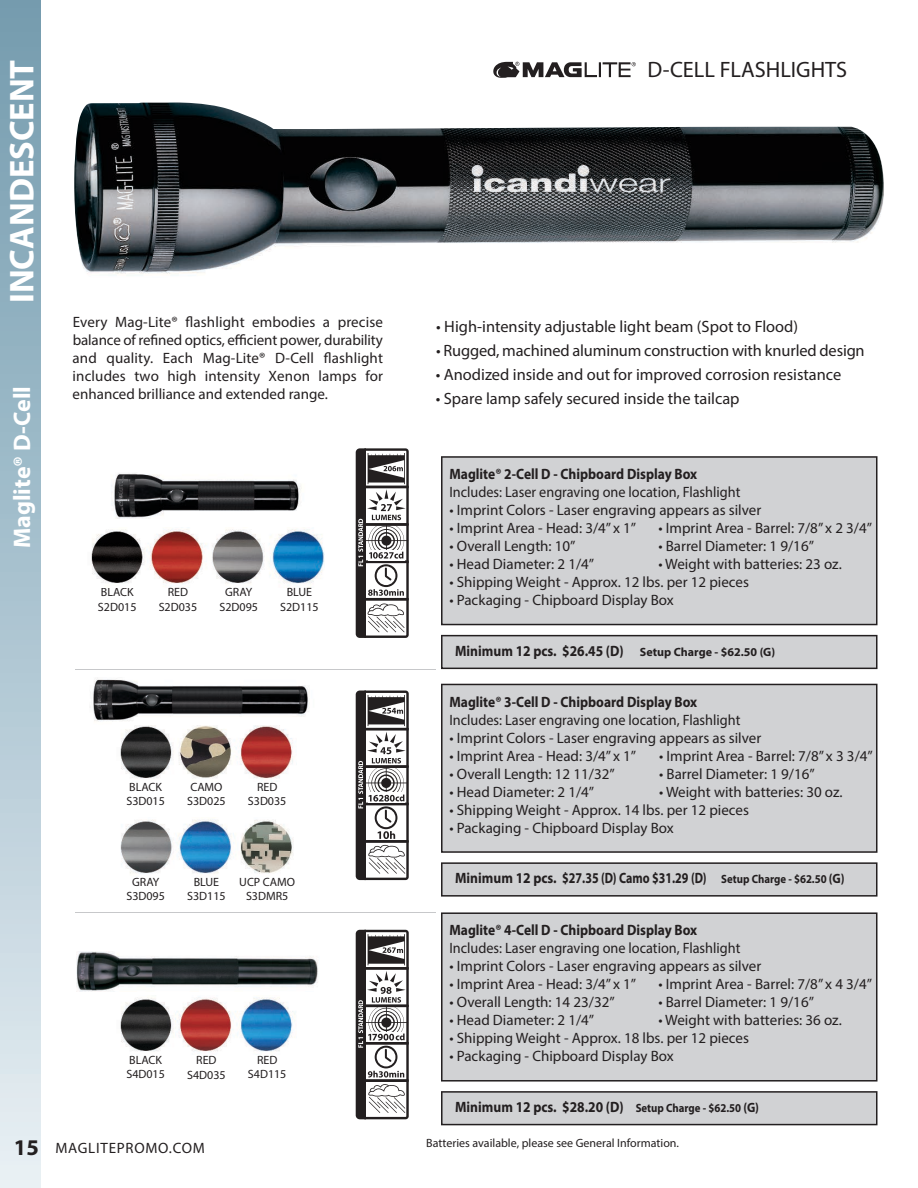
<style>
.page{position:relative;width:918px;height:1188px;background:#fff}
.page>*{position:absolute;margin:0;border:0;box-sizing:border-box;transform-origin:0 0}
.t1{font:700 34.5px "Myriad Pro";color:#fff}
.t2{font:700 24px "Myriad Pro";color:#fff}
.t3{font:22.35px "Myriad Pro";color:#231f20}
.t4{font:16.35px "Myriad Pro";color:#231f20}
.t5{font:15px/18px "Myriad Pro";color:#231f20;text-align:justify}
.t6{font:700 15px "Myriad Pro";color:#231f20;scale:.9 1}
.t7{font:15px "Myriad Pro";color:#231f20;scale:.95 1}
.t8{font:15px "Myriad Pro";letter-spacing:.05em;color:#231f20}
.t9{font:12px/14.4px "Myriad Pro";color:#231f20;text-align:center}
.s1{font-weight:700;font-size:22.5px}
.s2{font-size:12px}
.s3{font-size:13.5px}
</style>
<div class="page">
<img style="left:74px;top:103px;width:810px;height:171px">
<div style="left:0;top:0;width:41px;height:1188px;background:linear-gradient(to bottom,#729aae,#e6eef3)"></div>
<svg style="left:356px;top:448px;width:53px;height:190px"></svg>
<svg style="left:356px;top:691px;width:53px;height:189px"></svg>
<svg style="left:356px;top:930px;width:53px;height:189px"></svg>
<div style="left:441px;top:456px;width:436px;height:169px;background:#d1d2d4"></div>
<svg style="left:441px;top:635px;width:437px;height:34px;background:#c1c2c4"></svg>
<div style="left:441px;top:912px;width:436px;height:170px;background:#d1d2d4"></div>
<svg style="left:441px;top:1091px;width:437px;height:34px;background:#c2c2c4"></svg>
<div style="left:441px;top:684px;width:436px;height:169px;background:#d1d2d4"></div>
<svg style="left:441px;top:862px;width:437px;height:35px;background:#c2c2c4"></svg>
<svg style="left:493px;top:62px;width:143px;height:16px"></svg>
<img style="left:91px;top:529px;width:234px;height:57px">
<img style="left:111px;top:473px;width:191px;height:45px">
<img style="left:76px;top:951px;width:242px;height:40px">
<img style="left:120px;top:725px;width:173px;height:57px">
<img style="left:120px;top:819px;width:174px;height:58px">
<img style="left:93px;top:679px;width:217px;height:42px">
<img style="left:120px;top:997px;width:173px;height:55px">
<hr style="left:76px;top:912px;width:360px;height:1px;background:#c7c8ca">
<hr style="left:76px;top:669px;width:360px;height:1px;background:#c7c8ca">
<h1 class="t1" style="left:9px;top:303px;width:245px;rotate:-90deg">INCANDESCENT</h1>
<h2 class="t2" style="left:13px;top:548px;width:164px;rotate:-90deg">Maglite® D-Cell</h2>
<p class="t5" style="left:73px;top:315px;width:312px">Every Mag-Lite® flashlight embodies a precise balance of refined optics, efficient power, durability and quality. Each Mag-Lite® D-Cell flashlight includes two high intensity Xenon lamps for enhanced brilliance and extended range.</p>
<p class="t9" style="left:98px;top:586px;width:40px;text-align:left">BLACK<br>S2D015</p>
<p class="t9" style="left:159px;top:586px;width:40px">RED<br>S2D035</p>
<p class="t9" style="left:219px;top:586px;width:40px">GRAY<br>S2D095</p>
<p class="t9" style="left:280px;top:586px;width:40px">BLUE<br>S2D115</p>
<p class="t9" style="left:126px;top:781px;width:40px;text-align:left">BLACK<br>S3D015</p>
<p class="t9" style="left:187px;top:781px;width:40px;text-align:left">CAMO<br>S3D025</p>
<p class="t9" style="left:248px;top:781px;width:40px">RED<br>S3D035</p>
<p class="t9" style="left:126px;top:875px;width:40px">GRAY<br>S3D095</p>
<p class="t9" style="left:187px;top:875px;width:40px">BLUE<br>S3D115</p>
<p class="t9" style="left:239px;top:875px;width:57px">UCP CAMO<br>S3DMR5</p>
<p class="t9" style="left:126px;top:1054px;width:40px;text-align:left">BLACK<br>S4D015</p>
<p class="t9" style="left:187px;top:1054px;width:40px">RED<br>S4D035</p>
<p class="t9" style="left:248px;top:1054px;width:40px">RED<br>S4D115</p>
<p class="t8" style="left:14px;top:1143px;width:193px"><span class="s1">15</span> MAGLITEPROMO.COM</p>
<h3 class="t3" style="left:648px;top:61px;width:201px">D-CELL FLASHLIGHTS</h3>
<p class="t4" style="left:436px;top:321px;width:363px">• High-intensity adjustable light beam (Spot to Flood)</p>
<p class="t4" style="left:436px;top:344px;width:430px">• Rugged, machined aluminum construction with knurled design</p>
<p class="t4" style="left:436px;top:368px;width:407px">• Anodized inside and out for improved corrosion resistance</p>
<p class="t4" style="left:436px;top:392px;width:305px">• Spare lamp safely secured inside the tailcap</p>
<p class="t6" style="left:449px;top:468px;width:277px">Maglite® 2-Cell D - Chipboard Display Box</p>
<p class="t7" style="left:449px;top:486px;width:308px">Includes: Laser engraving one location, Flashlight</p>
<p class="t5" style="left:449px;top:502px;width:313px">• Imprint Colors - Laser engraving appears as silver</p>
<p class="t5" style="left:449px;top:520px;width:188px">• Imprint Area - Head: 3/4” x 1”</p>
<p class="t5" style="left:658px;top:520px;width:215px">• Imprint Area - Barrel: 7/8” x 2 3/4”</p>
<p class="t5" style="left:449px;top:538px;width:128px">• Overall Length: 10”</p>
<p class="t5" style="left:658px;top:538px;width:157px">• Barrel Diameter: 1 9/16”</p>
<p class="t5" style="left:449px;top:556px;width:146px">• Head Diameter: 2 1/4”</p>
<p class="t5" style="left:658px;top:556px;width:185px">• Weight with batteries: 23 oz.</p>
<p class="t5" style="left:449px;top:574px;width:301px">• Shipping Weight - Approx. 12 lbs. per 12 pieces</p>
<p class="t5" style="left:449px;top:592px;width:226px">• Packaging - Chipboard Display Box</p>
<p class="t6" style="left:455px;top:645px;width:357px">Minimum 12 pcs. $26.45 (D) <span class="s2">Setup Charge - $62.50 (G)</span></p>
<p class="t6" style="left:449px;top:696px;width:277px">Maglite® 3-Cell D - Chipboard Display Box</p>
<p class="t7" style="left:449px;top:714px;width:308px">Includes: Laser engraving one location, Flashlight</p>
<p class="t5" style="left:449px;top:730px;width:313px">• Imprint Colors - Laser engraving appears as silver</p>
<p class="t5" style="left:449px;top:748px;width:188px">• Imprint Area - Head: 3/4” x 1”</p>
<p class="t5" style="left:659px;top:748px;width:215px">• Imprint Area - Barrel: 7/8” x 3 3/4”</p>
<p class="t5" style="left:449px;top:766px;width:167px">• Overall Length: 12 11/32”</p>
<p class="t5" style="left:659px;top:766px;width:157px">• Barrel Diameter: 1 9/16”</p>
<p class="t5" style="left:449px;top:784px;width:146px">• Head Diameter: 2 1/4”</p>
<p class="t5" style="left:659px;top:784px;width:185px">• Weight with batteries: 30 oz.</p>
<p class="t5" style="left:449px;top:802px;width:301px">• Shipping Weight - Approx. 14 lbs. per 12 pieces</p>
<p class="t5" style="left:449px;top:820px;width:226px">• Packaging - Chipboard Display Box</p>
<p class="t6" style="left:455px;top:873px;width:434px">Minimum 12 pcs. $27.35 (D) Camo $31.29 (D) <span class="s2">Setup Charge - $62.50</span> <span class="s3">(G)</span></p>
<p class="t6" style="left:449px;top:925px;width:277px">Maglite® 4-Cell D - Chipboard Display Box</p>
<p class="t7" style="left:449px;top:943px;width:308px">Includes: Laser engraving one location, Flashlight</p>
<p class="t5" style="left:449px;top:959px;width:313px">• Imprint Colors - Laser engraving appears as silver</p>
<p class="t5" style="left:449px;top:977px;width:188px">• Imprint Area - Head: 3/4” x 1”</p>
<p class="t5" style="left:658px;top:977px;width:215px">• Imprint Area - Barrel: 7/8” x 4 3/4”</p>
<p class="t5" style="left:449px;top:995px;width:167px">• Overall Length: 14 23/32”</p>
<p class="t5" style="left:658px;top:995px;width:157px">• Barrel Diameter: 1 9/16”</p>
<p class="t5" style="left:449px;top:1013px;width:146px">• Head Diameter: 2 1/4”</p>
<p class="t5" style="left:658px;top:1013px;width:185px">• Weight with batteries: 36 oz.</p>
<p class="t5" style="left:449px;top:1031px;width:301px">• Shipping Weight - Approx. 18 lbs. per 12 pieces</p>
<p class="t5" style="left:449px;top:1049px;width:226px">• Packaging - Chipboard Display Box</p>
<p class="t6" style="left:455px;top:1101px;width:339px">Minimum 12 pcs. $28.20 (D) <span class="s2">Setup Charge - $62.50</span> <span class="s3">(G)</span></p>
<p class="t9" style="left:426px;top:1137px;width:254px">Batteries available, please see General Information.</p>
</div>
